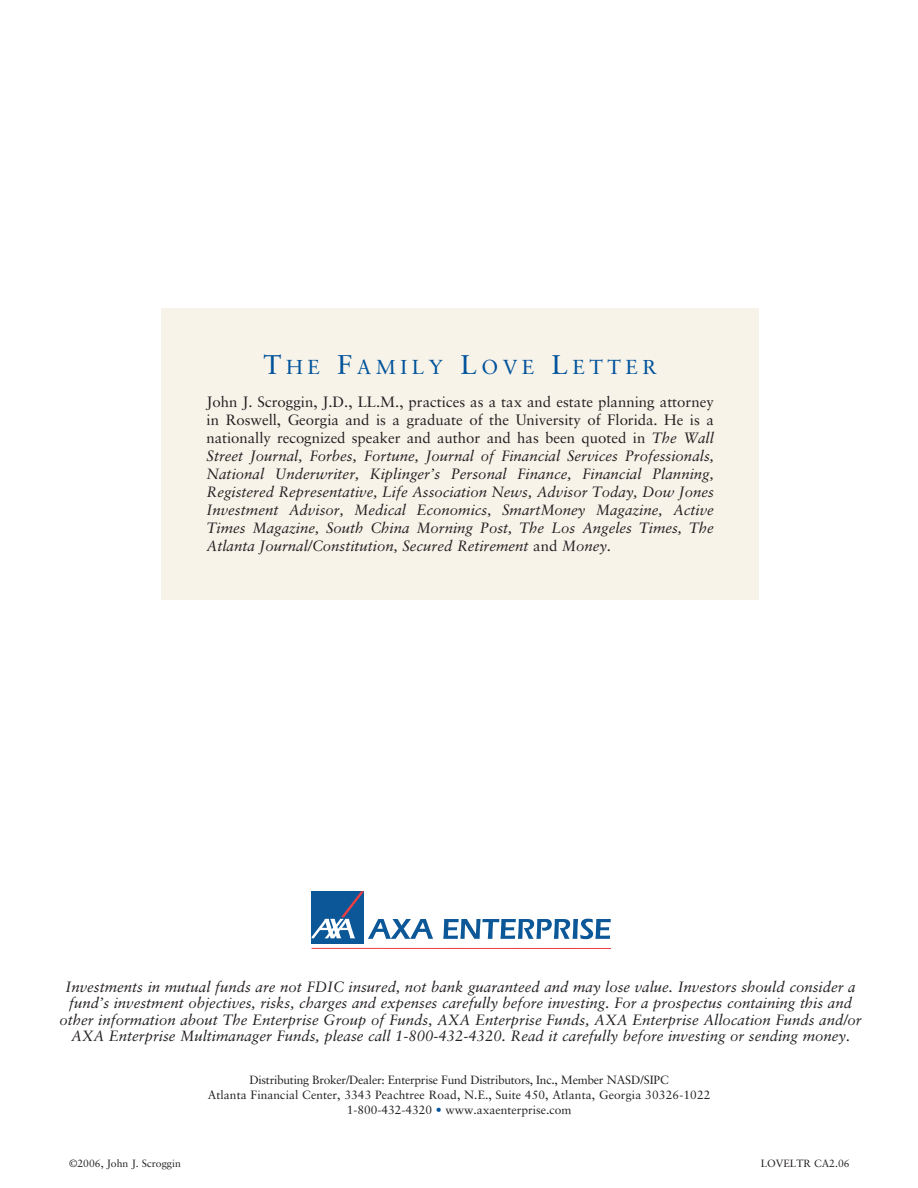
<style>
.page{position:relative;width:918px;height:1188px;background:#fff}
.page>*{position:absolute;margin:0;border:0;box-sizing:border-box;transform-origin:0 0}
.t1{font:20.25px "Sabon LT Std";letter-spacing:.22em;color:#00539b}
.t2{font:italic 15px/18px "Sabon LT Std";color:#231f20;text-align:justify}
.t3{font:12px/15px "Sabon LT Std";color:#231f20;text-align:center}
.t4{font:10.5px "Sabon LT Std";color:#231f20}
.s1{font-size:27px}
.s2{font-style:normal}
.s3{color:#00539b}
</style>
<div class="page">
<div style="left:162px;top:308px;width:597px;height:291px;background:#f8f3e9"></div>
<div style="left:312px;top:891px;width:52px;height:53px;background:#0c5798"></div>
<hr style="left:312px;top:948px;width:299px;height:1px;background:#ef3e42">
<svg style="left:312px;top:891px;width:121px;height:48px"></svg>
<svg style="left:443px;top:919px;width:168px;height:20px"></svg>
<h1 class="t1" style="left:264px;top:357px;width:395px"><span class="s1">T</span>HE <span class="s1">F</span>AMILY <span class="s1">L</span>OVE <span class="s1">L</span>ETTER</h1>
<p class="t2" style="left:207px;top:393px;width:509px"><span class="s2">John J. Scroggin, J.D., LL.M., practices as a tax and estate planning attorney in Roswell, Georgia and is a graduate of the University of Florida. He is a nationally recognized speaker and author and has been quoted in</span> The Wall Street Journal, Forbes, Fortune, Journal of Financial Services Professionals, National Underwriter, Kiplinger’s Personal Finance, Financial Planning, Registered Representative, Life Association News, Advisor Today, Dow Jones Investment Advisor, Medical Economics, SmartMoney Magazine, Active Times Magazine, South China Morning Post, The Los Angeles Times, The Atlanta Journal/Constitution, Secured Retirement <span class="s2">and</span> Money<span class="s2">.</span></p>
<p class="t2" style="left:60px;top:979px;width:804px;line-height:16.5px;text-align:center">Investments in mutual funds are not FDIC insured, not bank guaranteed and may lose value. Investors should consider a fund’s investment objectives, risks, charges and expenses carefully before investing. For a prospectus containing this and other information about The Enterprise Group of Funds, AXA Enterprise Funds, AXA Enterprise Allocation Funds and/or AXA Enterprise Multimanager Funds, please call 1-800-432-4320. Read it carefully before investing or sending money.</p>
<p class="t3" style="left:208px;top:1073px;width:504px">Distributing Broker/Dealer: Enterprise Fund Distributors, Inc., Member NASD/SIPC<br>Atlanta Financial Center, 3343 Peachtree Road, N.E., Suite 450, Atlanta, Georgia 30326-1022<br>1-800-432-4320 <span class="s3">•</span> www.axaenterprise.com</p>
<p class="t4" style="left:69px;top:1158px;width:113px">©2006, John J. Scroggin</p>
<p class="t4" style="left:761px;top:1158px;width:90px">LOVELTR CA2.06</p>
</div>
